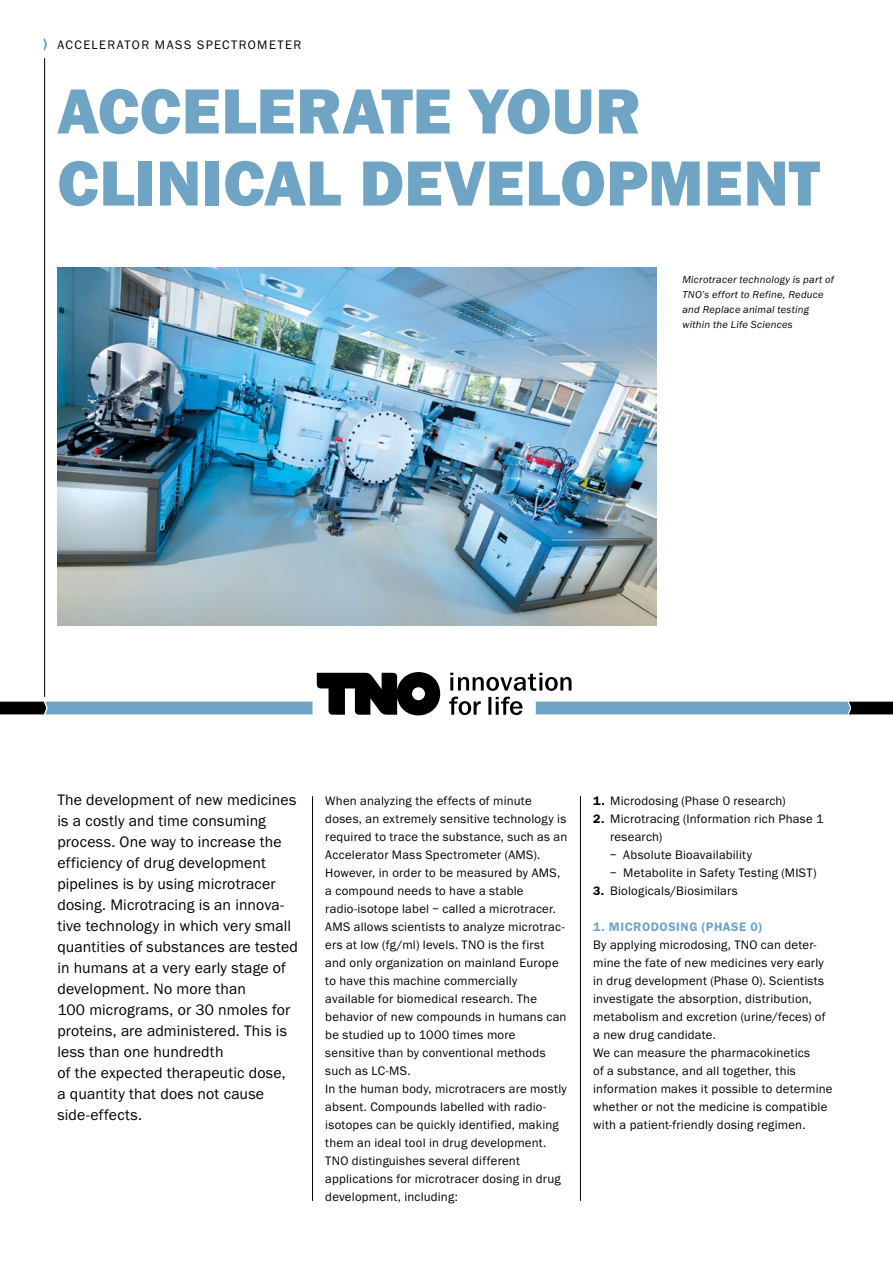
<style>
.page{position:relative;width:893px;height:1263px;background:#fff}
.page>*{position:absolute;margin:0;border:0;box-sizing:border-box;transform-origin:0 0}
.t1{font:800 66px/72px "Franklin Goth EF";letter-spacing:.005em;color:#6fa4c4}
.t2{font:15.75px/21px "Franklin Goth EF";letter-spacing:.01em;color:#000}
.t3{font:12.75px/18px "Franklin Goth EF";letter-spacing:.02em;color:#000}
.t4{font:12.75px "Franklin Goth EF";letter-spacing:.11em;color:#000}
.t5{font:600 12.75px "Franklin Goth EF";letter-spacing:.045em;color:#6fa4c4}
.t6{font:italic 10.5px/15px "Franklin Goth EF";letter-spacing:.025em;color:#000}
.s1{font-weight:600}
</style>
<div class="page">
<hr style="left:312px;top:796px;width:1px;height:405px;background:#000">
<hr style="left:580px;top:796px;width:1px;height:405px;background:#000">
<hr style="left:44px;top:58px;width:1px;height:639px;background:#000">
<img style="left:57px;top:268px;width:600px;height:357px">
<svg style="left:43px;top:38px;width:4px;height:13px"></svg>
<svg style="left:0;top:663px;width:893px;height:53px"></svg>
<p class="t4" style="left:57px;top:38px;width:245px">ACCELERATOR MASS SPECTROMETER</p>
<h1 class="t1" style="left:57px;top:76px;width:764px">ACCELERATE YOUR<br>CLINICAL DEVELOPMENT</h1>
<p class="t6" style="left:682px;top:272px;width:153px">Microtracer technology is part of<br>TNO’s effort to Refine, Reduce and Replace animal testing within the Life Sciences</p>
<p class="t2" style="left:57px;top:789px;width:242px">The development of new medicines is a costly and time consuming process. One way to increase the efficiency of drug development pipelines is by using microtracer dosing. Microtracing is an innova&shy;tive technology in which very small quantities of substances are tested in humans at a very early stage of development. No more than<br>100 micrograms, or 30 nmoles for proteins, are administered. This is less than one hundredth<br>of the expected therapeutic dose,<br>a quantity that does not cause side-effects.</p>
<p class="t3" style="left:325px;top:792px;width:244px">When analyzing the effects of minute doses, an extremely sensitive technology is required to trace the substance, such as an Accelerator Mass Spectrometer (AMS).<br>However, in order to be measured by AMS, a compound needs to have a stable radio-isotope label – called a microtracer.<br>AMS allows scientists to analyze microtrac&shy;ers at low (fg/ml) levels. TNO is the first and only organization on mainland Europe to have this machine commercially available for biomedical research. The behavior of new compounds in humans can be studied up to 1000 times more sensitive than by conventional methods such as LC-MS.<br>In the human body, microtracers are mostly absent. Compounds labelled with radio&shy;isotopes can be quickly identified, making them an ideal tool in drug development.<br>TNO distinguishes several different applications for microtracer dosing in drug development, including:</p>
<p class="t3" style="left:593px;top:792px;width:194px"><span class="s1">1.</span> Microdosing (Phase 0 research)</p>
<p class="t3" style="left:610px;top:810px;width:215px;text-indent:-17px"><span class="s1">2.</span> Microtracing (Information rich Phase 1 research)</p>
<p class="t3" style="left:610px;top:846px;width:143px">– Absolute Bioavailability</p>
<p class="t3" style="left:610px;top:864px;width:208px">– Metabolite in Safety Testing (MIST)</p>
<p class="t3" style="left:593px;top:882px;width:146px"><span class="s1">3.</span> Biologicals/Biosimilars</p>
<p class="t5" style="left:593px;top:919px;width:170px">1. MICRODOSING (PHASE 0)</p>
<p class="t3" style="left:593px;top:936px;width:241px">By applying microdosing, TNO can deter&shy;mine the fate of new medicines very early in drug development (Phase 0). Scientists investigate the absorption, distribution, metabolism and excretion (urine/feces) of a new drug candidate.<br>We can measure the pharmacokinetics<br>of a substance, and all together, this information makes it possible to determine whether or not the medicine is compatible with a patient-friendly dosing regimen.</p>
</div>
